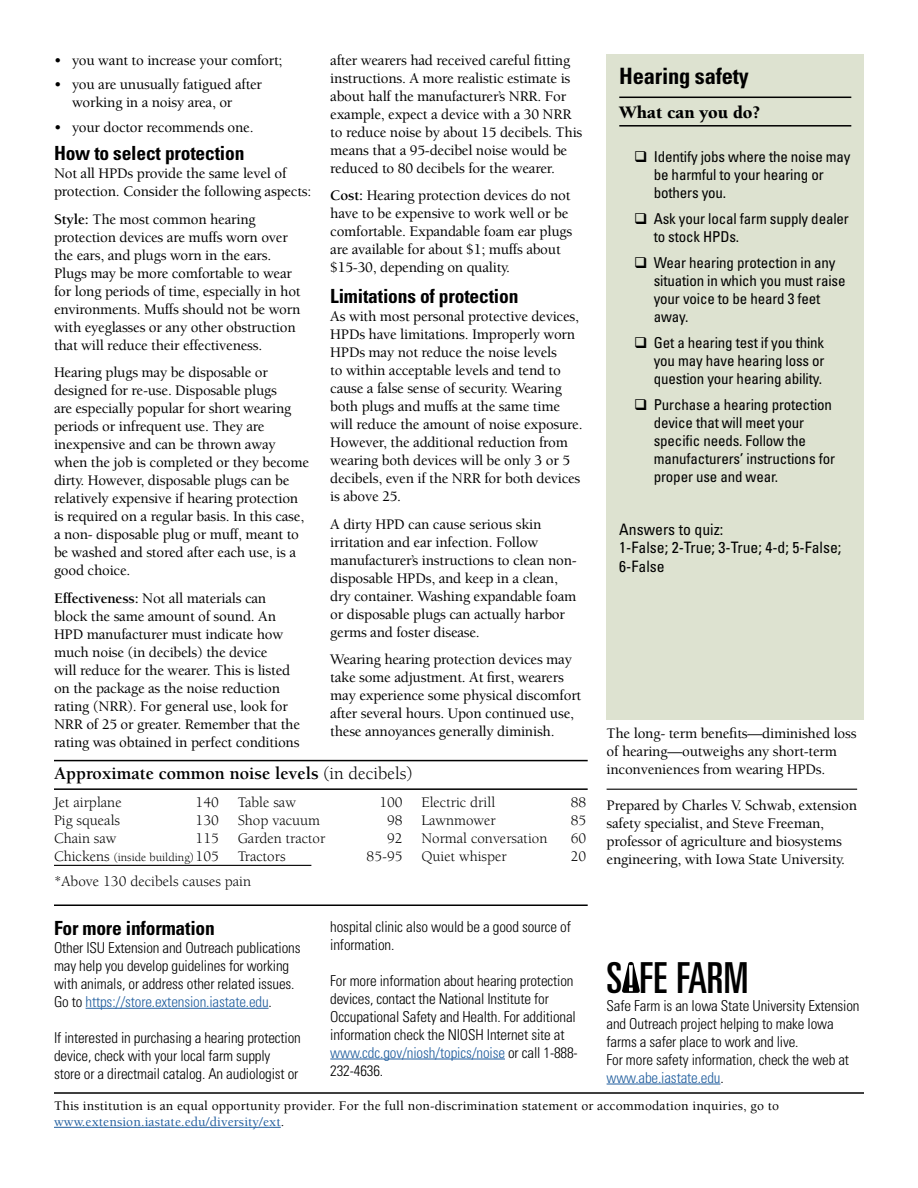
<style>
.page{position:relative;width:918px;height:1188px;background:#fff}
.page>*{position:absolute;margin:0;border:0;box-sizing:border-box;transform-origin:0 0}
.t1{font:ultra-condensed 42.75px "Univers LT Std";color:#000}
.t2{font:700 condensed 22.5px "Univers LT Std";letter-spacing:-.01em;color:#000}
.t3{font:700 condensed 19.5px "Univers LT Std";letter-spacing:-.01em;color:#000}
.t4{font:700 18px "Berkeley Std";color:#000}
.Subhead{font:900 18px "Berkeley Std";letter-spacing:-.01em;color:#000}
.Grey_box_text{font:condensed 15.75px/18.8px "Univers LT Std";color:#000}
.Body_copy{font:500 15px/18px "Berkeley Std";letter-spacing:-.015em;color:#000}
.For_more_information{font:300 condensed 15px/18px "Univers LT Std";letter-spacing:-.01em;color:#000}
.t5{font:condensed 15px/18px "Univers LT Std";letter-spacing:-.01em;color:#000}
.Author{font:15px "Berkeley Std";color:#000}
.Author-2{font:500 15px/18px "Berkeley Std";letter-spacing:-.015em;color:#000}
.Justice_statement{font:500 13.5px/16.2px "Berkeley Std";letter-spacing:.01em;color:#000}
.t6{font:12px "Berkeley Std";color:#000}
.s1{font-weight:700}
.s2{font-weight:400}
.s3{font-size:15px}
.s4{color:#215e9e}
</style>
<div class="page">
<hr style="left:54px;top:1092px;width:810px;height:2px;background:#000">
<hr style="left:54px;top:905px;width:534px;height:1px;background:#000">
<hr style="left:330px;top:1059px;width:175px;height:1px;background:#215e9e">
<hr style="left:86px;top:1008px;width:183px;height:1px;background:#215e9e">
<div style="left:607px;top:54px;width:257px;height:665px;background:#dde2d0"></div>
<hr style="left:619px;top:97px;width:232px;height:1px;background:#000">
<hr style="left:619px;top:125px;width:232px;height:2px;background:#000">
<hr style="left:54px;top:760px;width:534px;height:1px;background:#000">
<hr style="left:54px;top:788px;width:534px;height:2px;background:#000">
<hr style="left:607px;top:789px;width:250px;height:1px;background:#000">
<hr style="left:607px;top:1084px;width:113px;height:1px;background:#215e9e">
<svg style="left:622px;top:962px;width:18px;height:31px"></svg>
<hr style="left:54px;top:865px;width:257px;height:1px;background:#000">
<hr style="left:54px;top:1127px;width:227px;height:1px;background:#215e9e">
<p class="Body_copy" style="left:54px;top:51px;width:230px">• you want to increase your comfort;</p>
<p class="Body_copy" style="left:72px;top:76px;width:192px;text-indent:-18px">• you are unusually fatigued after working in a noisy area, or</p>
<p class="Body_copy" style="left:54px;top:119px;width:201px">• your doctor recommends one.</p>
<h2 class="t3" style="left:54px;top:141px;width:192px">How to select protection</h2>
<p class="Body_copy" style="left:54px;top:164px;width:259px">Not all HPDs provide the same level of protection. Consider the following aspects:</p>
<p class="Body_copy" style="left:54px;top:210px;width:248px"><span class="s1">Style:</span> The most common hearing protection devices are muffs worn over the ears, and plugs worn in the ears.<br>Plugs may be more comfortable to wear for long periods of time, especially in hot environments. Muffs should not be worn with eyeglasses or any other obstruction that will reduce their effectiveness.</p>
<p class="Body_copy" style="left:54px;top:364px;width:257px">Hearing plugs may be disposable or designed for re-use. Disposable plugs<br>are especially popular for short wearing periods or infrequent use. They are inexpensive and can be thrown away when the job is completed or they become dirty. However, disposable plugs can be relatively expensive if hearing protection is required on a regular basis. In this case, a non- disposable plug or muff, meant to be washed and stored after each use, is a good choice.</p>
<p class="Body_copy" style="left:54px;top:590px;width:248px"><span class="s1">Effectiveness:</span> Not all materials can block the same amount of sound. An HPD manufacturer must indicate how much noise (in decibels) the device<br>will reduce for the wearer. This is listed on the package as the noise reduction rating (NRR). For general use, look for NRR of 25 or greater. Remember that the rating was obtained in perfect conditions</p>
<p class="Body_copy" style="left:330px;top:51px;width:254px">after wearers had received careful fitting instructions. A more realistic estimate is about half the manufacturer’s NRR. For example, expect a device with a 30 NRR to reduce noise by about 15 decibels. This means that a 95-decibel noise would be reduced to 80 decibels for the wearer.</p>
<p class="Body_copy" style="left:330px;top:187px;width:244px"><span class="s1">Cost:</span> Hearing protection devices do not have to be expensive to work well or be comfortable. Expandable foam ear plugs are available for about $1; muffs about $15-30, depending on quality.</p>
<h2 class="t3" style="left:330px;top:284px;width:190px">Limitations of protection</h2>
<p class="Body_copy" style="left:330px;top:308px;width:254px">As with most personal protective devices, HPDs have limitations. Improperly worn HPDs may not reduce the noise levels<br>to within acceptable levels and tend to cause a false sense of security. Wearing both plugs and muffs at the same time will reduce the amount of noise exposure.<br>However, the additional reduction from wearing both devices will be only 3 or 5 decibels, even if the NRR for both devices is above 25.</p>
<p class="Body_copy" style="left:330px;top:515px;width:248px">A dirty HPD can cause serious skin irritation and ear infection. Follow manufacturer’s instructions to clean non&shy;disposable HPDs, and keep in a clean, dry container. Washing expandable foam or disposable plugs can actually harbor germs and foster disease.</p>
<p class="Body_copy" style="left:330px;top:651px;width:252px">Wearing hearing protection devices may take some adjustment. At first, wearers may experience some physical discomfort after several hours. Upon continued use, these annoyances generally diminish.</p>
<h2 class="t2" style="left:619px;top:62px;width:131px">Hearing safety</h2>
<h3 class="Subhead" style="left:619px;top:103px;width:142px">What can you do?</h3>
<p class="t5" style="left:654px;top:147px;width:198px">Identify jobs where the noise may be harmful to your hearing or bothers you.</p>
<p class="t5" style="left:654px;top:209px;width:197px">Ask your local farm supply dealer to stock HPDs.</p>
<p class="t5" style="left:654px;top:253px;width:193px">Wear hearing protection in any situation in which you must raise your voice to be heard 3 feet away.</p>
<p class="t5" style="left:654px;top:334px;width:172px;text-align:justify">Get a hearing test if you think you may have hearing loss or question your hearing ability.</p>
<p class="t5" style="left:654px;top:396px;width:183px">Purchase a hearing protection device that will meet your specific needs. Follow the manufacturers’ instructions for proper use and wear.</p>
<p class="Grey_box_text" style="left:619px;top:519px;width:224px">Answers to quiz:<br>1-False; 2-True; 3-True; 4-d; 5-False;<br>6-False</p>
<p class="Body_copy" style="left:607px;top:725px;width:252px">The long- term benefits—diminished loss of hearing—outweighs any short-term</p>
<p class="t4" style="left:54px;top:764px;width:360px">Approximate common noise levels <span class="s2">(in decibels)</span></p>
<p class="Body_copy" style="left:607px;top:761px;width:220px">inconveniences from wearing HPDs.</p>
<p class="Author" style="left:54px;top:794px;width:69px">Jet airplane</p>
<p class="Author" style="left:196px;top:794px;width:25px">140</p>
<p class="Author" style="left:54px;top:812px;width:68px">Pig squeals</p>
<p class="Author" style="left:196px;top:812px;width:25px">130</p>
<p class="Author" style="left:54px;top:830px;width:64px">Chain saw</p>
<p class="Author" style="left:196px;top:830px;width:25px">115</p>
<p class="t6" style="left:54px;top:851px;width:167px"><span class="s3">Chickens</span> (inside building)<span class="s3">105</span></p>
<p class="Author" style="left:238px;top:794px;width:60px">Table saw</p>
<p class="Author" style="left:379px;top:794px;width:25px">100</p>
<p class="Author" style="left:238px;top:812px;width:84px">Shop vacuum</p>
<p class="Author" style="left:387px;top:812px;width:17px">98</p>
<p class="Author" style="left:238px;top:830px;width:89px">Garden tractor</p>
<p class="Author" style="left:387px;top:830px;width:17px">92</p>
<p class="Author" style="left:238px;top:848px;width:49px">Tractors</p>
<p class="Author" style="left:367px;top:848px;width:38px">85-95</p>
<p class="Author" style="left:421px;top:794px;width:75px">Electric drill</p>
<p class="Author" style="left:571px;top:794px;width:17px">88</p>
<p class="Author" style="left:421px;top:812px;width:76px">Lawnmower</p>
<p class="Author" style="left:571px;top:812px;width:17px">85</p>
<p class="Author" style="left:421px;top:830px;width:128px">Normal conversation</p>
<p class="Author" style="left:571px;top:830px;width:17px">60</p>
<p class="Author" style="left:421px;top:848px;width:87px">Quiet whisper</p>
<p class="Author" style="left:571px;top:848px;width:17px">20</p>
<p class="Author-2" style="left:607px;top:797px;width:252px">Prepared by Charles V. Schwab, extension safety specialist, and Steve Freeman, professor of agriculture and biosystems engineering, with Iowa State University.</p>
<p class="Author" style="left:54px;top:873px;width:199px">*Above 130 decibels causes pain</p>
<h2 class="t3" style="left:54px;top:916px;width:162px">For more information</h2>
<p class="For_more_information" style="left:54px;top:938px;width:248px">Other ISU Extension and Outreach publications may help you develop guidelines for working with animals, or address other related issues.<br>Go to <span class="s4">https://store.extension.iastate.edu</span>.</p>
<p class="For_more_information" style="left:54px;top:1028px;width:248px">If interested in purchasing a hearing protection device, check with your local farm supply store or a directmail catalog. An audiologist or</p>
<p class="For_more_information" style="left:330px;top:917px;width:242px">hospital clinic also would be a good source of information.</p>
<p class="For_more_information" style="left:330px;top:971px;width:249px">For more information about hearing protection devices, contact the National Institute for Occupational Safety and Health. For additional information check the NIOSH Internet site at <span class="s4">www.cdc.gov/niosh/topics/noise</span> or call 1-888- 232-4636.</p>
<h1 class="t1" style="left:607px;top:953px;width:143px">S FE FARM</h1>
<p class="For_more_information" style="left:607px;top:996px;width:255px">Safe Farm is an Iowa State University Extension and Outreach project helping to make Iowa farms a safer place to work and live.</p>
<h2 class="For_more_information" style="left:607px;top:1050px;width:244px">For more safety information, check the web at <span class="s4">www.abe.iastate.edu</span>.</h2>
<p class="Justice_statement" style="left:54px;top:1098px;width:727px">This institution is an equal opportunity provider. For the full non-discrimination statement or accommodation inquiries, go to <span class="s4">www.extension.iastate.edu/diversity/ext</span>.</p>
</div>
